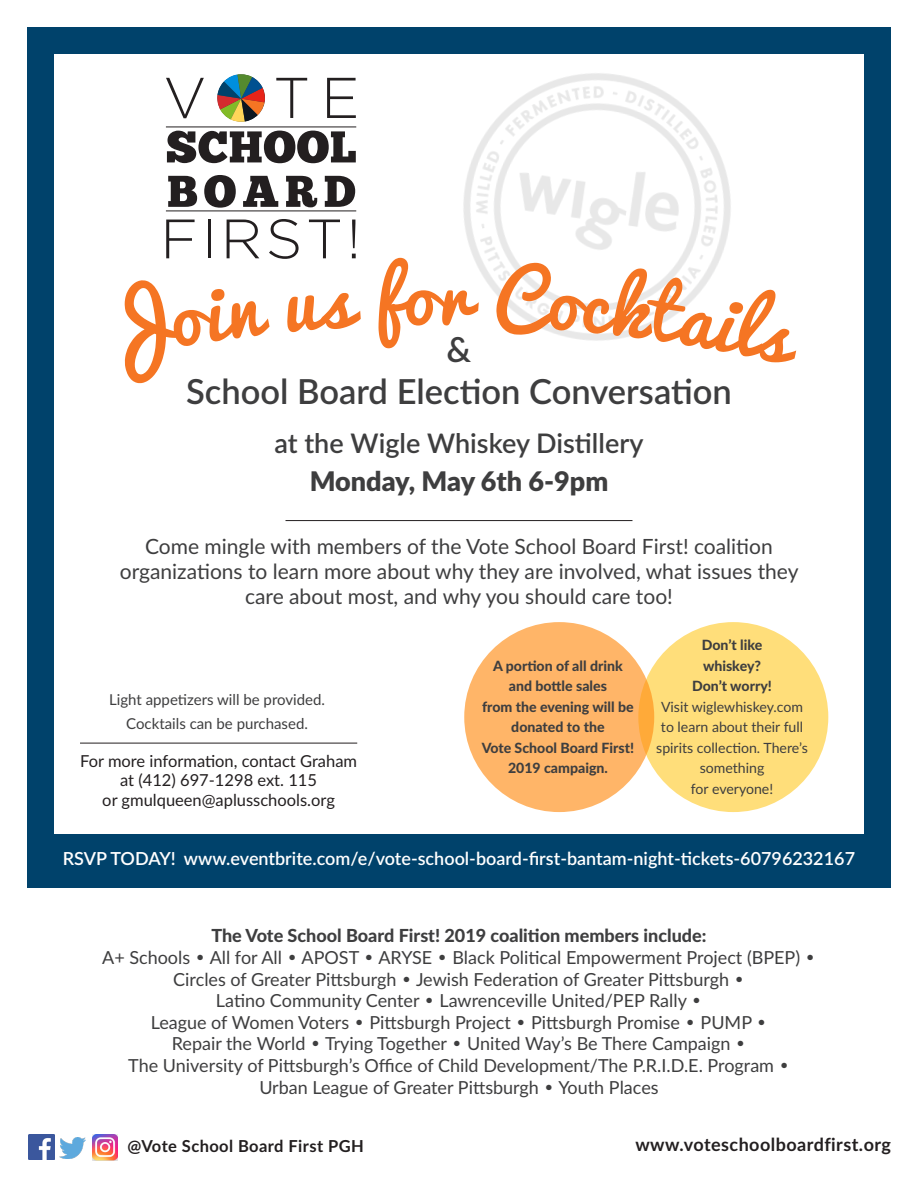
<style>
.page{position:relative;width:918px;height:1188px;background:#fff}
.page>*{position:absolute;margin:0;border:0;box-sizing:border-box;transform-origin:0 0}
.t1{font:600 34.5px "Lato";color:#3e3e3f}
.t2{font:600 27px "Lato";color:#3e3e3f}
.t3{font:900 27px "Lato";color:#3e3e3f}
.t4{font:21px/25.2px "Lato";color:#3e3e3f;text-align:center}
.t5{font:18px/21.6px "Lato";color:#3e3e3f;text-align:center}
.t6{font:600 18px "Lato";color:#fff}
.t7{font:700 18px "Lato";letter-spacing:.025em;color:#231f20}
.t8{font:16.5px/19.8px "Lato";color:#231f20;text-align:center}
.t9{font:700 16.5px "Lato";letter-spacing:.025em;color:#231f20}
.t10{font:15px/24px "Lato";color:#3e3e3f;text-align:center}
.t11{font:800 14.1px/20.5px "Lato";color:#3e3e3f;text-align:center}
.t12{font:14.1px/20.5px "Lato";color:#3e3e3f;text-align:center}
.s1{font-weight:800}
.s2{font-family:"Century Gothic Pro"}
</style>
<div class="page">
<div style="left:27px;top:27px;width:864px;height:860px;background:#00426b"></div>
<div style="left:54px;top:54px;width:810px;height:779px;background:#fff"></div>
<svg style="left:166px;top:78px;width:38px;height:40px"></svg>
<svg style="left:276px;top:78px;width:31px;height:40px"></svg>
<svg style="left:327px;top:78px;width:29px;height:40px"></svg>
<svg style="left:167px;top:131px;width:189px;height:32px"></svg>
<svg style="left:168px;top:176px;width:29px;height:31px"></svg>
<svg style="left:204px;top:175px;width:32px;height:33px"></svg>
<svg style="left:243px;top:176px;width:35px;height:31px"></svg>
<svg style="left:286px;top:176px;width:31px;height:31px"></svg>
<svg style="left:325px;top:176px;width:30px;height:31px"></svg>
<hr style="left:166px;top:126px;width:190px;height:1px;background:#231f20">
<svg style="left:166px;top:220px;width:29px;height:38px"></svg>
<hr style="left:208px;top:220px;width:3px;height:38px;background:#231f20">
<svg style="left:227px;top:220px;width:32px;height:38px"></svg>
<svg style="left:269px;top:219px;width:30px;height:40px"></svg>
<svg style="left:309px;top:220px;width:31px;height:38px"></svg>
<svg style="left:352px;top:220px;width:4px;height:38px"></svg>
<hr style="left:166px;top:210px;width:190px;height:1px;background:#231f20">
<svg style="left:217px;top:74px;width:48px;height:48px"></svg>
<img style="left:29px;top:1134px;width:25px;height:26px">
<img style="left:92px;top:1134px;width:26px;height:26px">
<img style="left:60px;top:1138px;width:26px;height:21px">
<div style="left:638px;top:622px;width:190px;height:190px;background:#ffde7a;border-radius:50%"></div>
<div style="left:464px;top:622px;width:190px;height:190px;background:#ffb568;border-radius:50%"></div>
<hr style="left:80px;top:743px;width:277px;height:1px;background:#231f20">
<img style="left:463px;top:73px;width:268px;height:219px">
<hr style="left:286px;top:520px;width:346px;height:1px;background:#231f20">
<svg style="left:463px;top:258px;width:16px;height:34px"></svg>
<svg style="left:495px;top:261px;width:236px;height:80px"></svg>
<h1 class="t1" style="left:447px;top:325px;width:26px">&amp;</h1>
<h1 class="t1" style="left:186px;top:366px;width:547px">School Board Election Conversation</h1>
<h2 class="t2" style="left:274px;top:424px;width:370px">at the Wigle Whiskey Distillery</h2>
<h2 class="t3" style="left:310px;top:461px;width:300px">Monday, May 6th 6-9pm</h2>
<p class="t4" style="left:120px;top:532px;width:680px">Come mingle with members of the Vote School Board First! coalition organizations to learn more about why they are involved, what issues they care about most, and why you should care too!</p>
<p class="t10" style="left:109px;top:687px;width:217px">Light appetizers will be provided.<br>Cocktails can be purchased.</p>
<p class="t8" style="left:80px;top:750px;width:278px">For more information, contact Graham at (412) 697-1298 ext. 115<br>or gmulqueen@aplusschools.org</p>
<p class="t11" style="left:482px;top:654px;width:154px">A portion of all drink and bottle sales<br>from the evening will be donated to the<br>Vote School Board First!<br>2019 campaign.</p>
<p class="t11" style="left:692px;top:634px;width:81px">Don’t like whiskey?<br>Don’t worry!</p>
<p class="t12" style="left:656px;top:696px;width:153px">Visit wiglewhiskey.com to learn about their full spirits collection. There’s something<br>for everyone!</p>
<p class="t6" style="left:63px;top:845px;width:794px">RSVP TODAY! www.eventbrite.com/e/vote-school-board-first-bantam-night-tickets-60796232167</p>
<p class="t5" style="left:102px;top:924px;width:715px"><span class="s1">The Vote School Board First! 2019 coalition members include:<br></span>A+ Schools <span class="s2">•</span> All for All <span class="s2">•</span> APOST <span class="s2">•</span> ARYSE <span class="s2">•</span> Black Political Empowerment Project (BPEP) <span class="s2">• </span>Circles of Greater Pittsburgh <span class="s2">•</span> Jewish Federation of Greater Pittsburgh <span class="s2">•<br></span>Latino Community Center <span class="s2">•</span> Lawrenceville United/PEP Rally <span class="s2">•<br></span>League of Women Voters <span class="s2">•</span> Pittsburgh Project <span class="s2">•</span> Pittsburgh Promise <span class="s2">•</span> PUMP <span class="s2">•<br></span>Repair the World <span class="s2">•</span> Trying Together <span class="s2">•</span> United Way’s Be There Campaign <span class="s2">•<br></span>The University of Pittsburgh’s Office of Child Development/The P.R.I.D.E. Program <span class="s2">• </span>Urban League of Greater Pittsburgh <span class="s2">•</span> Youth Places</p>
<p class="t9" style="left:127px;top:1134px;width:238px">@Vote School Board First PGH</p>
<p class="t7" style="left:635px;top:1131px;width:257px">www.voteschoolboardfirst.org</p>
</div>
